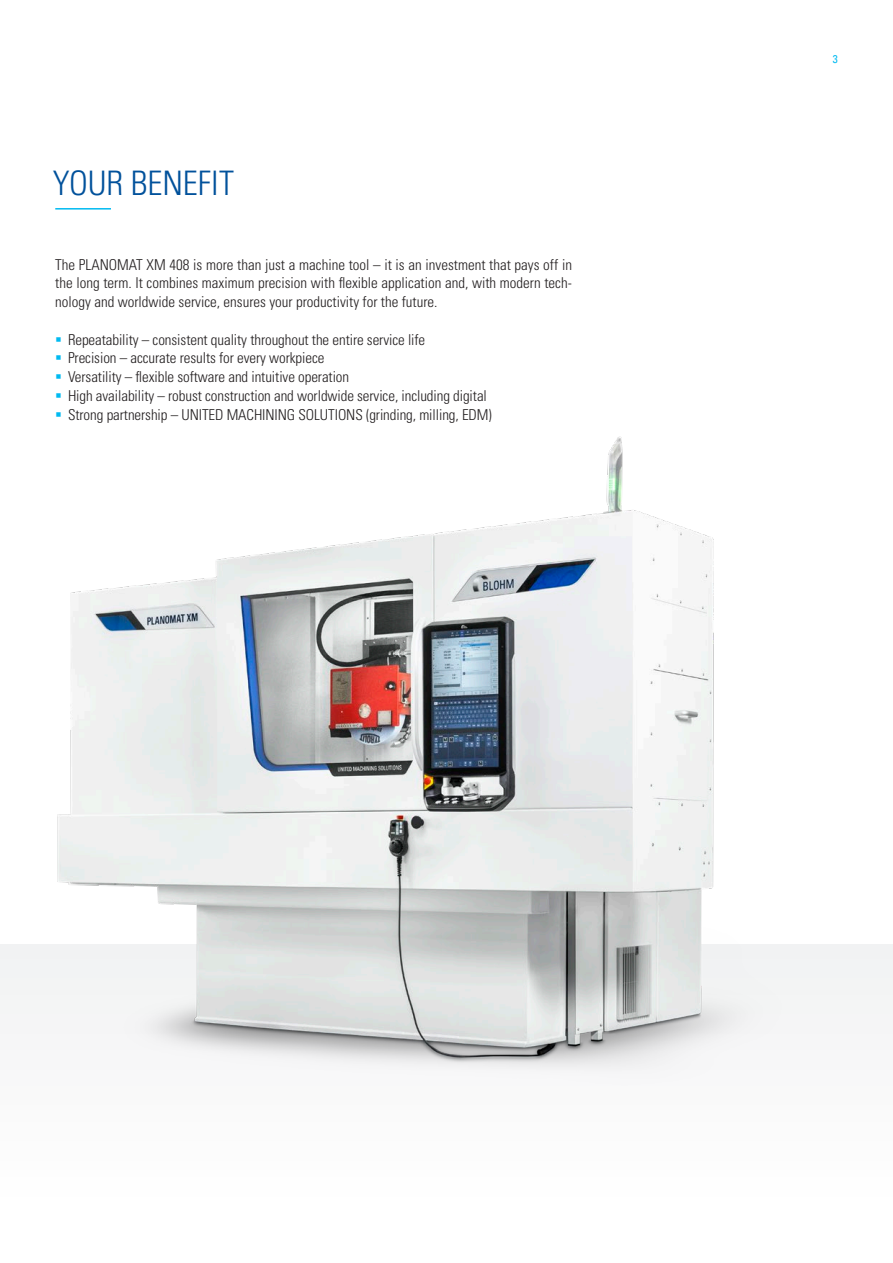
<style>
.page{position:relative;width:893px;height:1263px;background:#fff}
.page>*{position:absolute;margin:0;border:0;box-sizing:border-box;transform-origin:0 0}
.Titel{font:300 condensed 33.75px "Univers LT Std";letter-spacing:-.005em;color:#01519b}
.GT{font:300 condensed 15px/18.8px "Univers LT Std";letter-spacing:-.005em;color:#231f20;text-align:justify}
.t1{font:condensed 11.25px "Univers LT Std";color:#00baf1}
</style>
<div class="page">
<img style="left:0;top:436px;width:893px;height:636px">
<hr style="left:55px;top:208px;width:56px;height:2px;background:#00baf1">
<p class="Titel" style="left:53px;top:162px;width:183px">YOUR BENEFIT</p>
<p class="GT" style="left:55px;top:255px;width:518px">The PLANOMAT XM 408 is more than just a machine tool – it is an investment that pays off in the long term. It combines maximum precision with flexible application and, with modern tech&shy;nology and worldwide service, ensures your productivity for the future.</p>
<p class="GT" style="left:68px;top:330px;width:359px">Repeatability – consistent quality throughout the entire service life</p>
<p class="GT" style="left:68px;top:349px;width:258px">Precision – accurate results for every workpiece</p>
<p class="GT" style="left:68px;top:368px;width:283px">Versatility – flexible software and intuitive operation</p>
<p class="GT" style="left:68px;top:386px;width:420px">High availability – robust construction and worldwide service, including digital</p>
<p class="GT" style="left:68px;top:405px;width:425px">Strong partnership – UNITED MACHINING SOLUTIONS (grinding, milling, EDM)</p>
<p class="t1" style="left:833px;top:52px;width:6px">3</p>
</div>
